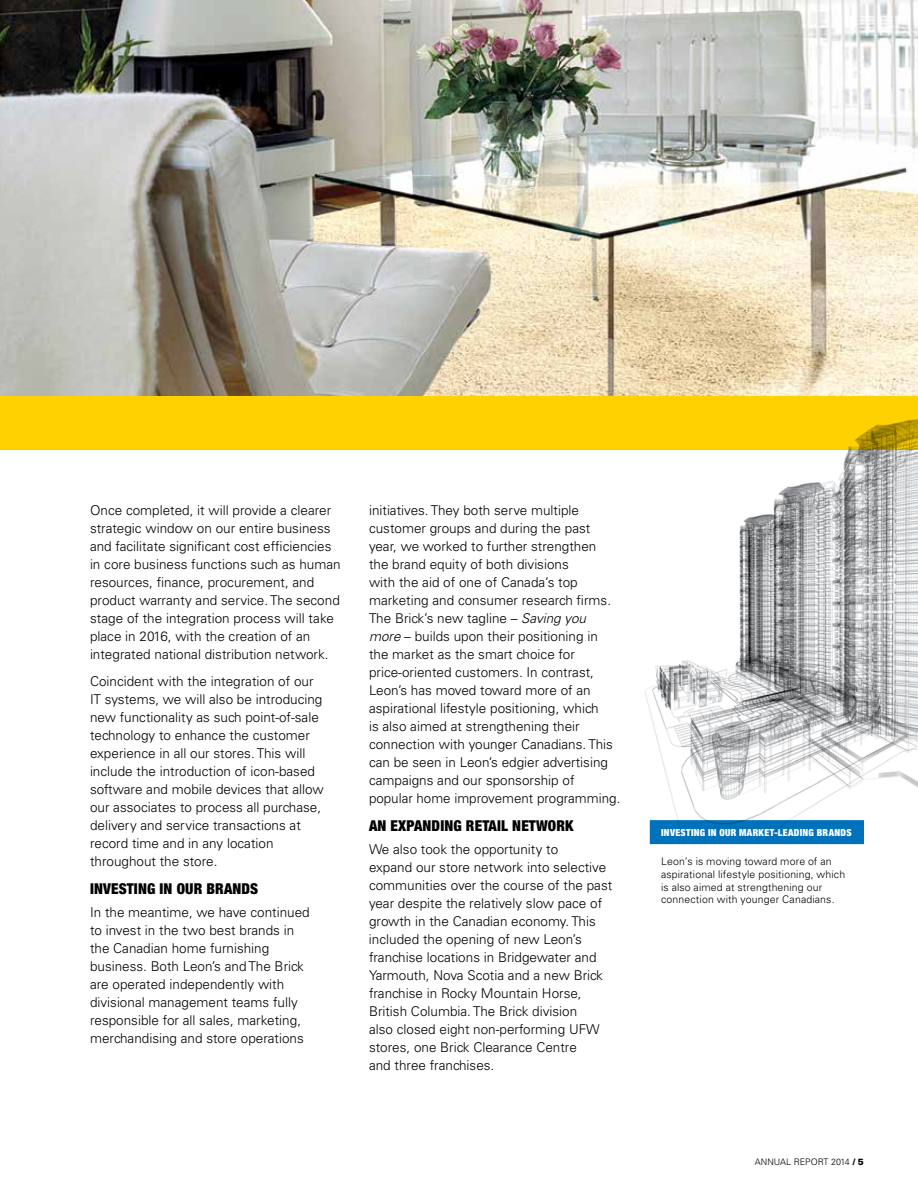
<style>
.page{position:relative;width:918px;height:1188px;background:#fff}
.page>*{position:absolute;margin:0;border:0;box-sizing:border-box;transform-origin:0 0}
.t1{font:900 condensed 15px "Helvetica Neue";letter-spacing:.01em;color:#000}
.t2{font:300 13.5px/18px "Univers";color:#000}
.t3{font:300 10.5px/12.8px "Univers";letter-spacing:.015em;color:#000}
.t4{font:900 condensed 9.75px "Helvetica Neue";letter-spacing:.03em;color:#fff}
.t5{font:300 9px "Univers";color:#000}
.s1{font-style:italic}
.s2{font-weight:900}
</style>
<div class="page">
<img style="left:0;top:0;width:918px;height:396px">
<div style="left:650px;top:820px;width:214px;height:24px;background:#0072bc"></div>
<div style="left:0;top:396px;width:643px;height:54px;background:#ffd100"></div>
<img style="left:643px;top:390px;width:275px;height:444px">
<p class="t2" style="left:90px;top:501px;width:252px">Once completed, it will provide a clearer strategic window on our entire business and facilitate significant cost efficiencies in core business functions such as human resources, finance, procurement, and product warranty and service. The second stage of the integration process will take place in 2016, with the creation of an integrated national distribution network.</p>
<p class="t2" style="left:90px;top:672px;width:235px">Coincident with the integration of our IT systems, we will also be introducing new functionality as such point-of-sale technology to enhance the customer experience in all our stores. This will include the introduction of icon-based software and mobile devices that allow our associates to process all purchase, delivery and service transactions at record time and in any location throughout the store.</p>
<p class="t1" style="left:90px;top:880px;width:169px">INVESTING IN OUR BRANDS</p>
<p class="t2" style="left:90px;top:903px;width:221px">In the meantime, we have continued to invest in the two best brands in the Canadian home furnishing business. Both Leon’s and The Brick are operated independently with divisional management teams fully responsible for all sales, marketing, merchandising and store operations</p>
<p class="t2" style="left:369px;top:501px;width:253px">initiatives. They both serve multiple customer groups and during the past year, we worked to further strengthen<br>the brand equity of both divisions<br>with the aid of one of Canada’s top marketing and consumer research firms.<br>The Brick’s new tagline – <span class="s1">Saving you more</span> – builds upon their positioning in the market as the smart choice for price-oriented customers. In contrast, Leon’s has moved toward more of an aspirational lifestyle positioning, which<br>is also aimed at strengthening their connection with younger Canadians. This can be seen in Leon’s edgier advertising campaigns and our sponsorship of popular home improvement programming.</p>
<p class="t1" style="left:369px;top:817px;width:206px">AN EXPANDING RETAIL NETWORK</p>
<p class="t2" style="left:369px;top:840px;width:245px">We also took the opportunity to<br>expand our store network into selective communities over the course of the past year despite the relatively slow pace of growth in the Canadian economy. This included the opening of new Leon’s franchise locations in Bridgewater and Yarmouth, Nova Scotia and a new Brick franchise in Rocky Mountain Horse, British Columbia. The Brick division<br>also closed eight non-performing U FW stores, one Brick Clearance Centre<br>and three franchises.</p>
<p class="t4" style="left:661px;top:826px;width:192px">INVEST ING IN OUR MARKET-LEADING BRANDS</p>
<p class="t3" style="left:661px;top:855px;width:186px">Leon’s is moving toward more of an aspirational lifestyle positioning, which is also aimed at strengthening our connection with younger Canadians.</p>
<p class="t5" style="left:755px;top:1156px;width:111px">Ann ual Report 2014 <span class="s2">/ 5</span></p>
</div>
